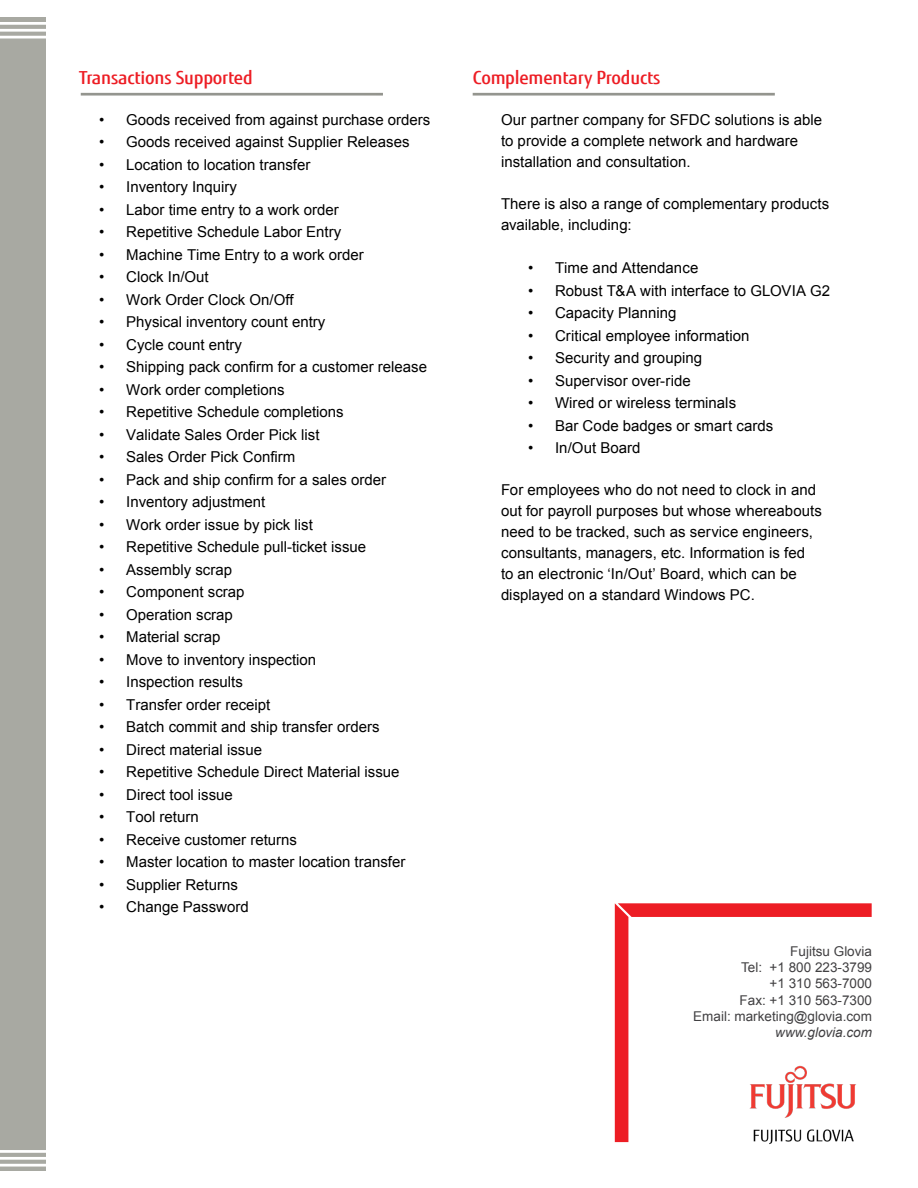
<style>
.page{position:relative;width:918px;height:1188px;background:#fff}
.page>*{position:absolute;margin:0;border:0;box-sizing:border-box;transform-origin:0 0}
.t1{font:500 18px "Fujitsu Sans";letter-spacing:-.01em;color:#ed1d24}
.t2{font:15px/21px "Arial";color:#000}
.t3{font:13.5px/16.2px "Arial";color:#414042;text-align:right}
.t4{font:italic 13.5px "Arial";color:#414042}
</style>
<div class="page">
<div style="left:0;top:17px;width:46px;height:1154px;background:#a8a9a2"></div>
<hr style="left:0;top:22px;width:47px;height:3px;background:#fff">
<hr style="left:0;top:29px;width:47px;height:3px;background:#fff">
<hr style="left:0;top:36px;width:47px;height:2px;background:#fff">
<hr style="left:0;top:1150px;width:56px;height:3px;background:#fff">
<hr style="left:0;top:1157px;width:56px;height:3px;background:#fff">
<hr style="left:0;top:1164px;width:56px;height:3px;background:#fff">
<div style="left:67px;top:82px;width:330px;height:15px;background:#000;opacity:.13"></div>
<div style="left:459px;top:82px;width:330px;height:15px;background:#000;opacity:.13"></div>
<svg style="left:615px;top:903px;width:257px;height:239px"></svg>
<img style="left:734px;top:1065px;width:138px;height:79px">
<p class="t1" style="left:79px;top:67px;width:175px">Transactions Supported</p>
<p class="t1" style="left:473px;top:67px;width:189px">Complementary Products</p>
<p class="t2" style="left:501px;top:109px;width:323px">Our partner company for SFDC solutions is able to provide a complete network and hardware installation and consultation.</p>
<p class="t2" style="left:501px;top:193px;width:330px">There is also a range of complementary products available, including:</p>
<p class="t2" style="left:528px;top:258px;width:172px">• Time and Attendance</p>
<p class="t2" style="left:528px;top:280px;width:304px">• Robust T&amp;A with interface to GLOVIA G2</p>
<p class="t2" style="left:528px;top:303px;width:150px">• Capacity Planning</p>
<p class="t2" style="left:528px;top:325px;width:223px">• Critical employee information</p>
<p class="t2" style="left:528px;top:348px;width:176px">• Security and grouping</p>
<p class="t2" style="left:528px;top:370px;width:164px">• Supervisor over-ride</p>
<p class="t2" style="left:528px;top:393px;width:210px">• Wired or wireless terminals</p>
<p class="t2" style="left:528px;top:415px;width:247px">• Bar Code badges or smart cards</p>
<p class="t2" style="left:528px;top:438px;width:114px">• In/Out Board</p>
<p class="t2" style="left:501px;top:480px;width:322px">For employees who do not need to clock in and out for payroll purposes but whose whereabouts need to be tracked, such as service engineers, consultants, managers, etc. Information is fed<br>to an electronic ‘In/Out’ Board, which can be displayed on a standard Windows PC.</p>
<p class="t2" style="left:99px;top:109px;width:333px">• Goods received from against purchase orders</p>
<p class="t2" style="left:99px;top:132px;width:312px">• Goods received against Supplier Releases</p>
<p class="t2" style="left:99px;top:154px;width:213px">• Location to location transfer</p>
<p class="t2" style="left:99px;top:177px;width:139px">• Inventory Inquiry</p>
<p class="t2" style="left:99px;top:199px;width:241px">• Labor time entry to a work order</p>
<p class="t2" style="left:99px;top:222px;width:244px">• Repetitive Schedule Labor Entry</p>
<p class="t2" style="left:99px;top:244px;width:266px">• Machine Time Entry to a work order</p>
<p class="t2" style="left:99px;top:267px;width:111px">• Clock In/Out</p>
<p class="t2" style="left:99px;top:289px;width:196px">• Work Order Clock On/Off</p>
<p class="t2" style="left:99px;top:312px;width:228px">• Physical inventory count entry</p>
<p class="t2" style="left:99px;top:334px;width:144px">• Cycle count entry</p>
<p class="t2" style="left:99px;top:357px;width:329px">• Shipping pack confirm for a customer release</p>
<p class="t2" style="left:99px;top:379px;width:187px">• Work order completions</p>
<p class="t2" style="left:99px;top:402px;width:246px">• Repetitive Schedule completions</p>
<p class="t2" style="left:99px;top:424px;width:222px">• Validate Sales Order Pick list</p>
<p class="t2" style="left:99px;top:447px;width:198px">• Sales Order Pick Confirm</p>
<p class="t2" style="left:99px;top:469px;width:289px">• Pack and ship confirm for a sales order</p>
<p class="t2" style="left:99px;top:492px;width:168px">• Inventory adjustment</p>
<p class="t2" style="left:99px;top:514px;width:215px">• Work order issue by pick list</p>
<p class="t2" style="left:99px;top:537px;width:269px">• Repetitive Schedule pull-ticket issue</p>
<p class="t2" style="left:99px;top:559px;width:134px">• Assembly scrap</p>
<p class="t2" style="left:99px;top:582px;width:147px">• Component scrap</p>
<p class="t2" style="left:99px;top:604px;width:135px">• Operation scrap</p>
<p class="t2" style="left:99px;top:627px;width:123px">• Material scrap</p>
<p class="t2" style="left:99px;top:649px;width:219px">• Move to inventory inspection</p>
<p class="t2" style="left:99px;top:672px;width:145px">• Inspection results</p>
<p class="t2" style="left:99px;top:694px;width:173px">• Transfer order receipt</p>
<p class="t2" style="left:99px;top:717px;width:282px">• Batch commit and ship transfer orders</p>
<p class="t2" style="left:99px;top:739px;width:164px">• Direct material issue</p>
<p class="t2" style="left:99px;top:762px;width:302px">• Repetitive Schedule Direct Material issue</p>
<p class="t2" style="left:99px;top:784px;width:135px">• Direct tool issue</p>
<p class="t2" style="left:99px;top:807px;width:101px">• Tool return</p>
<p class="t2" style="left:99px;top:829px;width:199px">• Receive customer returns</p>
<p class="t2" style="left:99px;top:852px;width:308px">• Master location to master location transfer</p>
<p class="t2" style="left:99px;top:874px;width:140px">• Supplier Returns</p>
<p class="t2" style="left:99px;top:897px;width:151px">• Change Password</p>
<p class="t3" style="left:693px;top:943px;width:180px">Fujitsu Glovia<br>Tel: +1 800 223-3799<br>+1 310 563-7000<br>Fax: +1 310 563-7300<br>Email: marketing@glovia.com</p>
<p class="t4" style="left:775px;top:1023px;width:98px">www.glovia.com</p>
</div>
